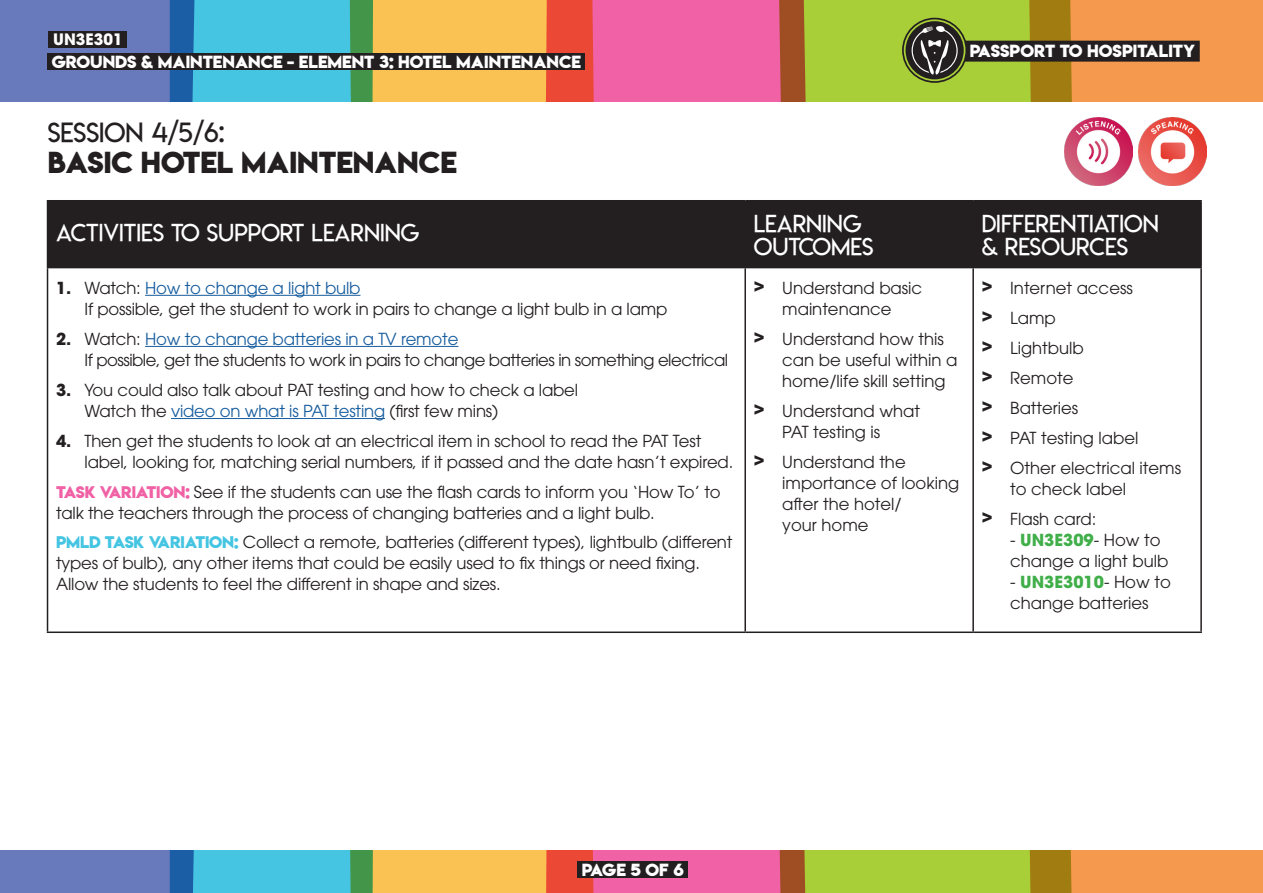
<style>
.page{position:relative;width:1263px;height:893px;background:#fff}
.page>*{position:absolute;margin:0;border:0;box-sizing:border-box;transform-origin:0 0}
.t1{font:27px "Lemon Milkbold";color:#231f20}
.t2{font:27px "Lemon Milklight";color:#231f20}
.t3{font:24px/22.5px "Lemon Milklight";color:#fff}
.t4{font:16.5px/21px "ITC Avant Garde Pro";letter-spacing:-.01em;color:#231f20}
.t5{font:16.5px/21px "ITC Avant Garde Pro";letter-spacing:-.03em;color:#231f20}
.t6{font:15.6px "Lemon Milkbold";color:#fff}
.t7{font:700 15.6px "ITC Avant Garde Pro";color:#fff}
.s1{font-weight:700}
.s2{color:#175d9e}
.s3{font-family:"Lemon Milkbold";font-size:15px;color:#f061a5}
.s4{font-family:"Lemon Milkbold";font-size:15px;color:#45c5e2}
.s5{font-weight:700;color:#40ae49}
</style>
<div class="page">
<div style="left:48px;top:201px;width:697px;height:67px;background:#231f20"></div>
<div style="left:745px;top:201px;width:228px;height:67px;background:#231f20"></div>
<div style="left:973px;top:201px;width:228px;height:67px;background:#231f20"></div>
<hr style="left:47px;top:200px;width:698px;height:1px;background:#231f20">
<hr style="left:47px;top:201px;width:1px;height:66px;background:#231f20">
<hr style="left:745px;top:200px;width:228px;height:1px;background:#231f20">
<hr style="left:973px;top:200px;width:229px;height:1px;background:#231f20">
<hr style="left:1200px;top:201px;width:2px;height:66px;background:#231f20">
<hr style="left:47px;top:267px;width:698px;height:1px;background:#231f20">
<hr style="left:47px;top:268px;width:1px;height:363px;background:#231f20">
<hr style="left:744px;top:268px;width:2px;height:363px;background:#231f20">
<hr style="left:973px;top:267px;width:229px;height:1px;background:#231f20">
<hr style="left:972px;top:268px;width:2px;height:363px;background:#231f20">
<hr style="left:1200px;top:268px;width:2px;height:363px;background:#231f20">
<hr style="left:47px;top:631px;width:698px;height:2px;background:#231f20">
<hr style="left:745px;top:631px;width:228px;height:2px;background:#231f20">
<hr style="left:973px;top:631px;width:229px;height:2px;background:#231f20">
<hr style="left:145px;top:295px;width:215px;height:1px;background:#175d9e">
<hr style="left:145px;top:346px;width:313px;height:1px;background:#175d9e">
<hr style="left:171px;top:418px;width:214px;height:1px;background:#175d9e">
<svg style="left:0;top:851px;width:1263px;height:42px;background:#af9c75"></svg>
<div style="left:578px;top:862px;width:110px;height:16px;background:#231f20"></div>
<svg style="left:0;top:0;width:1263px;height:102px;background:#ac9172"></svg>
<div style="left:902px;top:18px;width:65px;height:65px;border:2px solid #231f20;border-radius:50%"></div>
<img style="left:1064px;top:118px;width:68px;height:67px">
<img style="left:1138px;top:118px;width:68px;height:67px">
<div style="left:48px;top:53px;width:537px;height:17px;background:#231f20"></div>
<div style="left:49px;top:31px;width:78px;height:17px;background:#231f20"></div>
<p class="t7" style="left:53px;top:29px;width:71px">UN3E301</p>
<p class="t7" style="left:76px;top:29px;width:27px">Ind</p>
<p class="t6" style="left:52px;top:50px;width:531px">GROUNDS &amp; MAINTENANCE - ELEMENT 3: HOTEL MAINTENANCE</p>
<p class="t2" style="left:48px;top:115px;width:178px">SESSION 4/5/6:</p>
<h1 class="t1" style="left:48px;top:143px;width:410px">BASIC HOTEL MAINTENANCE</h1>
<p class="t6" style="left:970px;top:40px;width:227px">PASSPORT TO HOSPITALITY</p>
<p class="t3" style="left:56px;top:221px;width:365px">ACTIVITIES TO SUPPORT LEARNING</p>
<p class="t3" style="left:754px;top:213px;width:121px">LEARNING<br>OUTCOMES</p>
<p class="t3" style="left:982px;top:213px;width:179px">DIFFERENTIATION &amp; RESOURCES</p>
<p class="t4" style="left:85px;top:277px;width:584px;text-indent:-28px"><span class="s1">1.</span> Watch: <span class="s2">How to change a light bulb<br></span>If possible, get the student to work in pairs to change a light bulb in a lamp</p>
<p class="t5" style="left:85px;top:328px;width:645px;text-indent:-28px"><span class="s1">2.</span> Watch: <span class="s2">How to change batteries in a TV remote<br></span>If possible, get the students to work in pairs to change batteries in something electrical</p>
<p class="t4" style="left:85px;top:379px;width:495px;text-indent:-28px"><span class="s1">3.</span> You could also talk about PAT testing and how to check a label<br>Watch the <span class="s2">video on what is PAT testing</span> (first few mins)</p>
<p class="t4" style="left:85px;top:430px;width:650px;text-indent:-28px"><span class="s1">4.</span> Then get the students to look at an electrical item in school to read the PAT Test label, looking for, matching serial numbers, if it passed and the date hasn’t expired.</p>
<p class="t4" style="left:56px;top:481px;width:666px"><span class="s3">TASK VARIATION:</span> See if the students can use the flash cards to inform you ‘How To’ to talk the teachers through the process of changing batteries and a light bulb.</p>
<p class="t4" style="left:56px;top:531px;width:678px"><span class="s4">PMLD TASK VARIATION:</span> Collect a remote, batteries (different types), lightbulb (different types of bulb), any other items that could be easily used to fix things or need fixing.<br>Allow the students to feel the different in shape and sizes.</p>
<p class="t4" style="left:754px;top:277px;width:170px;text-align:center"><sup>&gt;</sup> Understand basic maintenance</p>
<p class="t4" style="left:782px;top:328px;width:177px;text-indent:-29px"><sup>&gt;</sup> Understand how this can be useful within a home/life skill setting</p>
<p class="t4" style="left:782px;top:400px;width:139px;text-indent:-29px"><sup>&gt;</sup> Understand what<br>PAT testing is</p>
<p class="t4" style="left:782px;top:451px;width:178px;text-indent:-29px"><sup>&gt;</sup> Understand the importance of looking after the hotel/<br>your home</p>
<p class="t4" style="left:982px;top:272px;width:201px;line-height:30.2px"><sup>&gt;</sup> Internet access<br><sup>&gt;</sup> Lamp<br><sup>&gt;</sup> Lightbulb<br><sup>&gt;</sup> Remote<br><sup>&gt;</sup> Batteries<br><sup>&gt;</sup> PAT testing label<br><sup>&gt;</sup> Other electrical items</p>
<p class="t4" style="left:982px;top:474px;width:146px;line-height:30.2px;text-indent:28px">to check label <sup>&gt;</sup> Flash card:</p>
<p class="t4" style="left:1010px;top:530px;width:160px">- <span class="s5">UN3E309</span>- How to change a light bulb</p>
<p class="t4" style="left:1010px;top:572px;width:162px">- <span class="s5">UN3E3010</span>- How to change batteries</p>
<p class="t6" style="left:582px;top:859px;width:103px">PAGE 5 OF 6</p>
</div>
